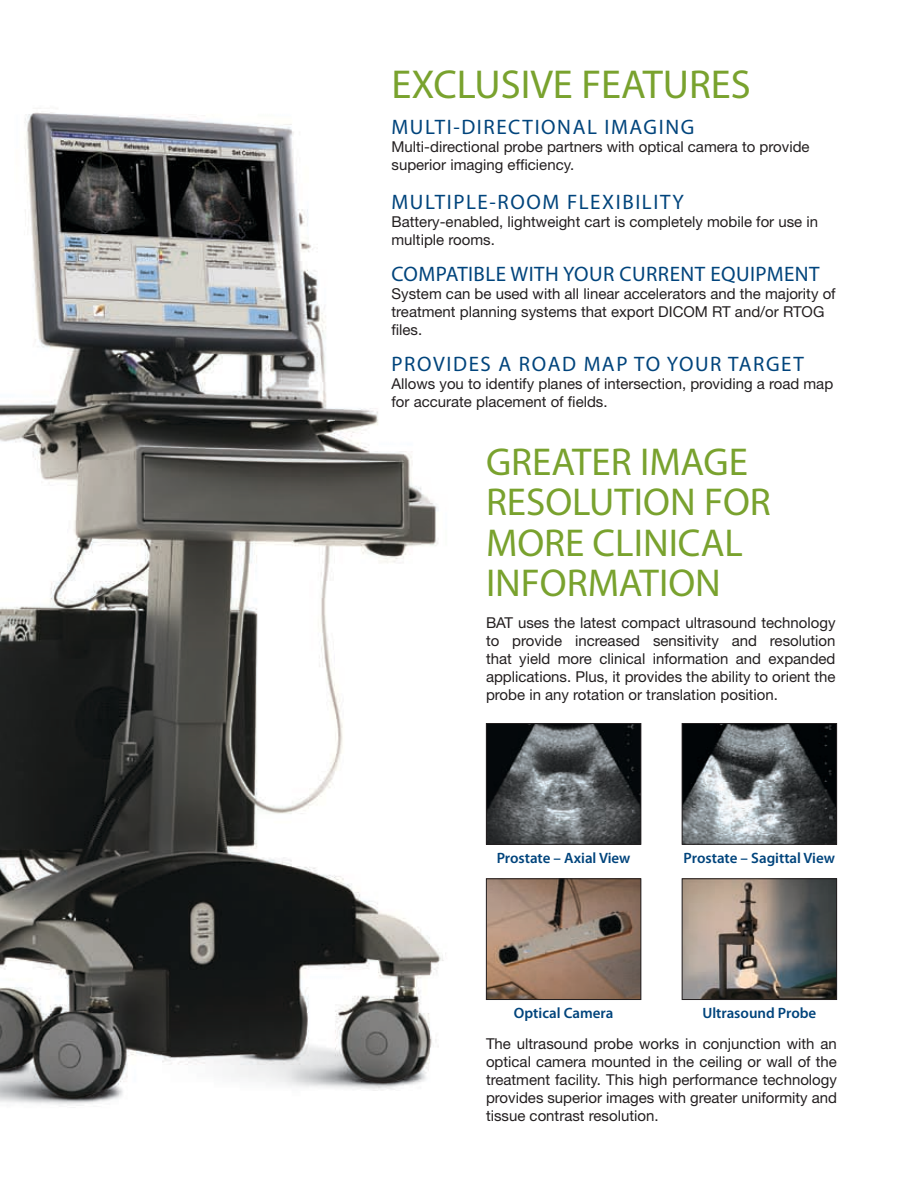
<style>
.page{position:relative;width:918px;height:1188px;background:#fff}
.page>*{position:absolute;margin:0;border:0;box-sizing:border-box;transform-origin:0 0}
.t1{font:40.5px "Myriad Pro";color:#79a22e}
.t2{font:39px/40.5px "Myriad Pro";color:#79a22e}
.t3{font:21px "Myriad Pro";letter-spacing:.075em;color:#00447c}
.t4{font:21px "Myriad Pro";letter-spacing:.02em;color:#00447c}
.t5{font:15px/18px "Helvetica Neue";color:#231f20}
.t6{font:600 15px "Myriad Pro";color:#00447c}
</style>
<div class="page">
<img style="left:0;top:112px;width:642px;height:996px">
<img style="left:488px;top:725px;width:151px;height:118px">
<div style="left:486px;top:723px;width:155px;height:122px;border:1px solid #231f20"></div>
<img style="left:684px;top:725px;width:151px;height:118px">
<div style="left:682px;top:723px;width:155px;height:122px;border:1px solid #231f20"></div>
<img style="left:488px;top:880px;width:151px;height:118px">
<div style="left:486px;top:878px;width:155px;height:122px;border:1px solid #231f20"></div>
<img style="left:684px;top:880px;width:151px;height:118px">
<div style="left:682px;top:878px;width:155px;height:122px;border:1px solid #231f20"></div>
<h1 class="t1" style="left:392px;top:59px;width:361px">EXCLUSIVE FEATURES</h1>
<h3 class="t3" style="left:392px;top:114px;width:304px">MULTI-DIRECTIONAL IMAGING</h3>
<p class="t5" style="left:392px;top:137px;width:420px">Multi-directional probe partners with optical camera to provide superior imaging efficiency.</p>
<h3 class="t3" style="left:392px;top:189px;width:294px">MULTIPLE-ROOM FLEXIBILITY</h3>
<p class="t5" style="left:392px;top:212px;width:428px">Battery-enabled, lightweight cart is completely mobile for use in multiple rooms.</p>
<h3 class="t4" style="left:392px;top:261px;width:430px">COMPATIBLE WITH YOUR CURRENT EQUIPMENT</h3>
<p class="t5" style="left:392px;top:284px;width:446px">System can be used with all linear accelerators and the majority of treatment planning systems that export DICOM RT and/or RTOG files.</p>
<h3 class="t3" style="left:392px;top:351px;width:414px">PROVIDES A ROAD MAP TO YOUR TARGET</h3>
<p class="t5" style="left:392px;top:374px;width:443px">Allows you to identify planes of intersection, providing a road map for accurate placement of fields.</p>
<h2 class="t2" style="left:486px;top:441px;width:286px">GREATER IMAGE<br>RESOLUTION FOR<br>MORE CLINICAL<br>INFORMATION</h2>
<p class="t5" style="left:486px;top:613px;width:351px;text-align:justify">BAT uses the latest compact ultrasound technology to provide increased sensitivity and resolution that yield more clinical information and expanded applications. Plus, it provides the ability to orient the probe in any rotation or translation position.</p>
<p class="t6" style="left:497px;top:848px;width:135px">Prostate – Axial View</p>
<p class="t6" style="left:684px;top:848px;width:153px">Prostate – Sagittal View</p>
<p class="t6" style="left:514px;top:1003px;width:101px">Optical Camera</p>
<p class="t6" style="left:702px;top:1003px;width:115px">Ultrasound Probe</p>
<p class="t5" style="left:486px;top:1034px;width:353px;text-align:justify">The ultrasound probe works in conjunction with an optical camera mounted in the ceiling or wall of the treatment facility. This high performance technology provides superior images with greater uniformity and tissue contrast resolution.</p>
</div>
